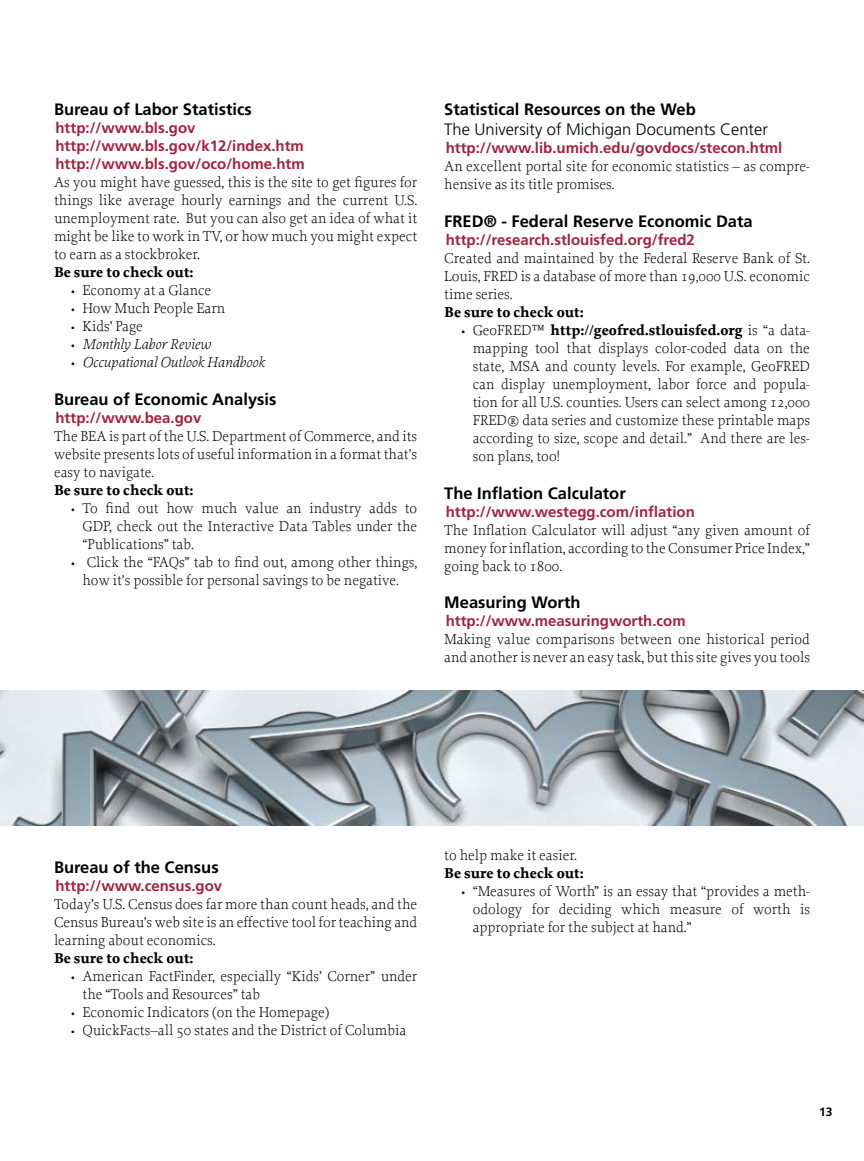
<style>
.page{position:relative;width:864px;height:1161px;background:#fff}
.page>*{position:absolute;margin:0;border:0;box-sizing:border-box;transform-origin:0 0}
.t1{font:700 16.5px "Frutiger";color:#000}
.t2{font:300 16.5px "Frutiger";color:#000}
.t3{font:300 15px/18px "Proforma";color:#000;text-align:justify}
.t4{font:700 15px/18px "Frutiger";color:#a42240}
.t5{font:700 15px "Proforma";color:#000}
.t6{font:italic 300 15px "Proforma";color:#000}
.t7{font:700 12px "Frutiger";color:#000}
.s1{font-style:normal}
.s2{font-weight:700}
</style>
<div class="page">
<img style="left:0;top:691px;width:864px;height:135px">
<p class="t1" style="left:54px;top:100px;width:199px">Bureau of Labor Statistics</p>
<p class="t4" style="left:56px;top:119px;width:251px">http://www.bls.gov http://www.bls.gov/k12/index.htm http://www.bls.gov/oco/home.htm</p>
<p class="t3" style="left:54px;top:173px;width:365px">As you might have guessed, this is the site to get figures for things like average hourly earnings and the current U.S. unemployment rate. But you can also get an idea of what it might be like to work in TV, or how much you might expect to earn as a stockbroker.</p>
<p class="t5" style="left:54px;top:263px;width:141px">Be sure to check out:</p>
<p class="t3" style="left:70px;top:281px;width:142px">• Economy at a Glance</p>
<p class="t3" style="left:70px;top:299px;width:156px">• How Much People Earn</p>
<p class="t3" style="left:70px;top:317px;width:74px">• Kids’ Page</p>
<p class="t6" style="left:70px;top:335px;width:142px"><span class="s1">•</span> Monthly Labor Review</p>
<p class="t6" style="left:70px;top:353px;width:196px"><span class="s1">•</span> Occupational Outlook Handbook</p>
<p class="t1" style="left:54px;top:390px;width:224px">Bureau of Economic Analysis</p>
<p class="t4" style="left:56px;top:409px;width:147px">http://www.bea.gov</p>
<p class="t3" style="left:54px;top:427px;width:365px">The BEA is part of the U.S. Department of Commerce, and its website presents lots of useful information in a format that’s easy to navigate.</p>
<p class="t5" style="left:54px;top:481px;width:141px">Be sure to check out:</p>
<p class="t3" style="left:82px;top:499px;width:336px;text-indent:-12px">• To find out how much value an industry adds to GDP, check out the Interactive Data Tables under the “Publications” tab.</p>
<p class="t3" style="left:70px;top:553px;width:348px;text-align:center">• Click the “FAQs” tab to find out, among other things, how it’s possible for personal savings to be negative.</p>
<p class="t1" style="left:444px;top:100px;width:253px">Statistical Resources on the Web</p>
<p class="t2" style="left:444px;top:120px;width:325px">The University of Michigan Documents Center</p>
<p class="t4" style="left:446px;top:139px;width:338px">http://www.lib.umich.edu/govdocs/stecon.html</p>
<p class="t3" style="left:444px;top:157px;width:367px">An excellent portal site for economic statistics – as compre&shy;hensive as its title promises.</p>
<p class="t1" style="left:444px;top:211px;width:310px">FRED® - Federal Reserve Economic Data</p>
<p class="t4" style="left:446px;top:231px;width:251px">http://research.stlouisfed.org/fred2</p>
<p class="t3" style="left:444px;top:249px;width:367px">Created and maintained by the Federal Reserve Bank of St.<br>Louis, FRED is a database of more than 19,000 U.S. economic time series.</p>
<p class="t5" style="left:444px;top:302px;width:141px">Be sure to check out:</p>
<p class="t3" style="left:473px;top:321px;width:339px;text-indent:-12px">• GeoFRED™ <span class="s2">http://geofred.stlouisfed.org</span> is “a data&shy;mapping tool that displays color-coded data on the state, MSA and county levels. For example, GeoFRED can display unemployment, labor force and popula&shy;tion for all U.S. counties. Users can select among 12,000<br>FRED® data series and customize these printable maps according to size, scope and detail.” And there are les&shy;son plans, too!</p>
<p class="t1" style="left:444px;top:483px;width:183px">The Inflation Calculator</p>
<p class="t4" style="left:446px;top:502px;width:251px">http://www.westegg.com/inflation</p>
<p class="t3" style="left:444px;top:521px;width:367px">The Inflation Calculator will adjust “any given amount of money for inflation, according to the Consumer Price Index,” going back to 1800.</p>
<p class="t1" style="left:444px;top:593px;width:138px">Measuring Worth</p>
<p class="t4" style="left:446px;top:612px;width:242px">http://www.measuringworth.com</p>
<p class="t3" style="left:444px;top:630px;width:367px">Making value comparisons between one historical period and another is never an easy task, but this site gives you tools</p>
<p class="t1" style="left:54px;top:858px;width:166px">Bureau of the Census</p>
<p class="t4" style="left:56px;top:877px;width:168px">http://www.census.gov</p>
<p class="t3" style="left:54px;top:895px;width:365px">Today’s U.S. Census does far more than count heads, and the Census Bureau’s web site is an effective tool for teaching and learning about economics.</p>
<p class="t5" style="left:54px;top:949px;width:141px">Be sure to check out:</p>
<p class="t3" style="left:82px;top:967px;width:336px;text-indent:-12px">• American FactFinder, especially “Kids’ Corner” under the “Tools and Resources” tab</p>
<p class="t3" style="left:70px;top:1003px;width:260px">• Economic Indicators (on the Homepage)</p>
<p class="t3" style="left:70px;top:1021px;width:337px">• QuickFacts–all 50 states and the District of Columbia</p>
<p class="t3" style="left:444px;top:846px;width:134px">to help make it easier.</p>
<p class="t5" style="left:444px;top:864px;width:141px">Be sure to check out:</p>
<p class="t3" style="left:473px;top:882px;width:339px;text-indent:-12px">• “Measures of Worth” is an essay that “provides a meth&shy;odology for deciding which measure of worth is appropriate for the subject at hand.”</p>
<p class="t7" style="left:819px;top:1105px;width:15px">13</p>
</div>
